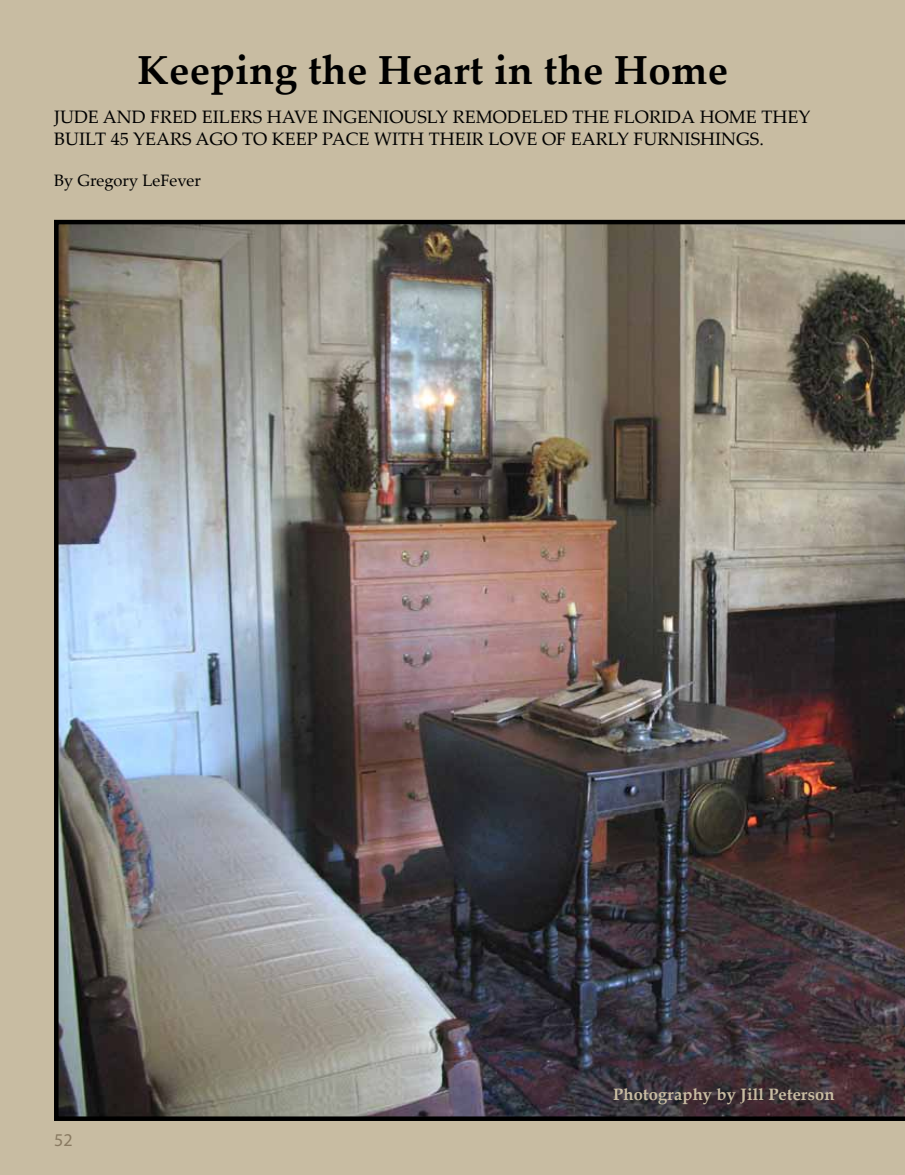
<style>
.page{position:relative;width:905px;height:1175px;background:#fff}
.page>*{position:absolute;margin:0;border:0;box-sizing:border-box;transform-origin:0 0}
.t1{font:700 40.5px "Palatino Linotype";letter-spacing:.01em;color:#000}
.t2{font:18px/21.6px "Palatino Linotype";color:#000}
.t3{font:18px "Myriad Pro";color:#897a61}
.t4{font:700 16.5px "Book Antiqua";letter-spacing:.01em;color:#c8bca2}
.t5{font:16.5px "Palatino Linotype";color:#000}
</style>
<div class="page">
<div style="left:0;top:0;width:904px;height:1174px;background:#c8bca2"></div>
<svg style="left:904px;top:0;width:1px;height:1174px"></svg>
<img style="left:54px;top:220px;width:851px;height:900px">
<h1 class="t1" style="left:137px;top:41px;width:592px">Keeping the Heart in the Home</h1>
<p class="t2" style="left:54px;top:106px;width:758px">JUDE AND FRED EILERS HAVE INGENIOUSLY REMODELED THE FLORIDA HOME THEY<br>BUILT 45 YEARS AGO TO KEEP PACE WITH THEIR LOVE OF EARLY FURNISHINGS.</p>
<p class="t5" style="left:54px;top:169px;width:148px">By Gregory LeFever</p>
<p class="t3" style="left:54px;top:1128px;width:20px">52</p>
<p class="t4" style="left:613px;top:1083px;width:223px">Photography by Jill Peterson</p>
</div>
